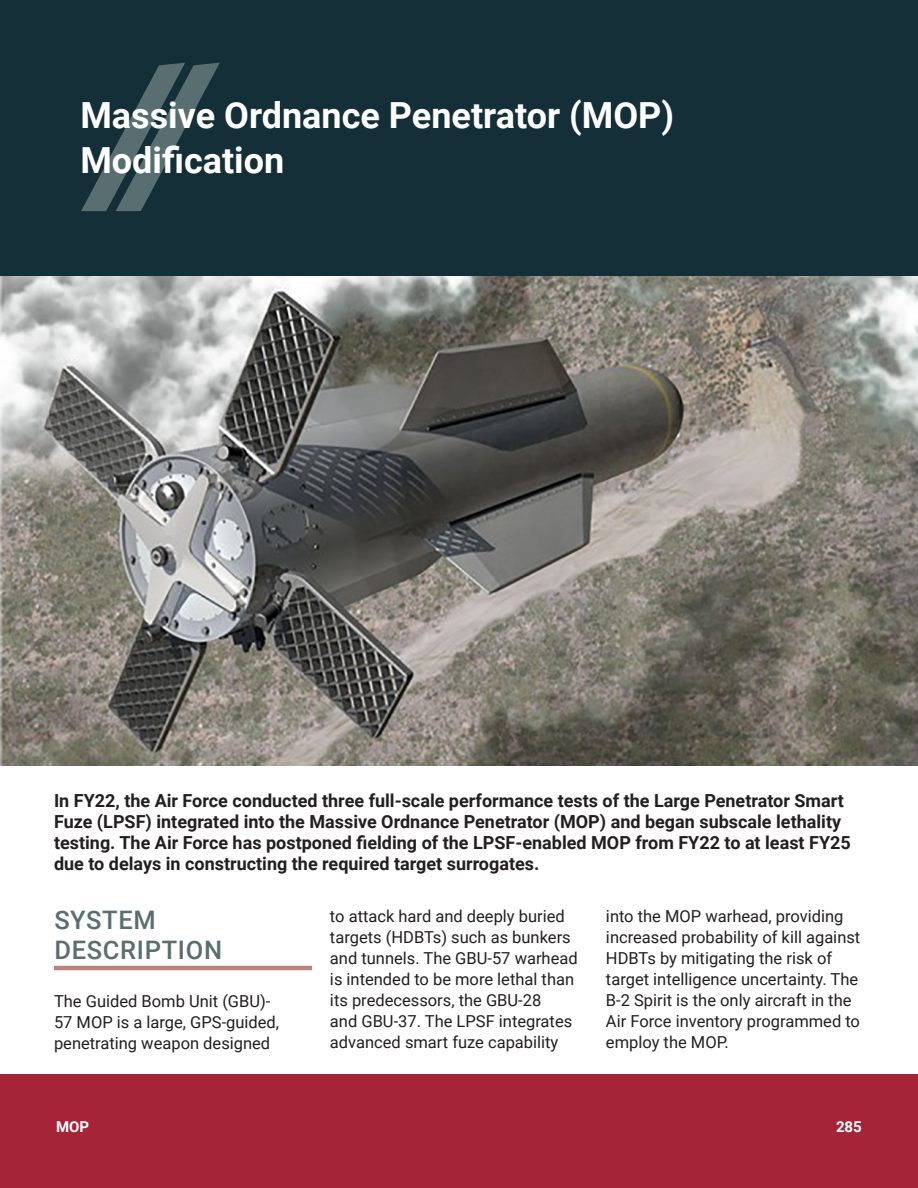
<style>
.page{position:relative;width:918px;height:1188px;background:#fff}
.page>*{position:absolute;margin:0;border:0;box-sizing:border-box;transform-origin:0 0}
.Article_Title{font:700 36px/45px "Roboto";color:#fff}
.t1{font:500 25.5px/30px "Roboto";letter-spacing:.025em;color:#596e71}
.BLUF{font:700 18px/21px "Roboto";color:#231f20}
.Body_K{font:16.5px/21px "Roboto";color:#231f20}
.t2{font:700 15px "Roboto";color:#fff}
</style>
<div class="page">
<div style="left:0;top:0;width:918px;height:277px;background:#142f38"></div>
<svg style="left:81px;top:63px;width:139px;height:148px"></svg>
<div style="left:0;top:1075px;width:918px;height:113px;background:#a62437"></div>
<img style="left:0;top:277px;width:918px;height:489px">
<hr style="left:54px;top:966px;width:258px;height:4px;background:#bd817e">
<p class="Article_Title" style="left:80px;top:91px;width:595px">Massive Ordnance Penetrator (MOP)<br>Modification</p>
<p class="BLUF" style="left:54px;top:789px;width:798px">In FY22, the Air Force conducted three full-scale performance tests of the Large Penetrator Smart Fuze (LPSF) integrated into the Massive Ordnance Penetrator (MOP) and began subscale lethality testing. The Air Force has postponed fielding of the LPSF-enabled MOP from FY22 to at least FY25 due to delays in constructing the required target surrogates.</p>
<h1 class="t1" style="left:54px;top:904px;width:169px">SYSTEM<br>DESCRIPTION</h1>
<p class="Body_K" style="left:54px;top:990px;width:227px">The Guided Bomb Unit (GBU)-<br>57 MOP is a large, GPS-guided, penetrating weapon designed</p>
<p class="Body_K" style="left:330px;top:905px;width:249px">to attack hard and deeply buried targets (HDBTs) such as bunkers and tunnels. The GBU-57 warhead is intended to be more lethal than its predecessors, the GBU-28<br>and GBU-37. The LPSF integrates advanced smart fuze capability</p>
<p class="Body_K" style="left:606px;top:905px;width:256px">into the MOP warhead, providing increased probability of kill against<br>HDBTs by mitigating the risk of target intelligence uncertainty. The<br>B-2 Spirit is the only aircraft in the<br>Air Force inventory programmed to employ the MOP.</p>
<p class="t2" style="left:56px;top:1116px;width:35px">MOP</p>
<p class="t2" style="left:836px;top:1116px;width:27px">285</p>
</div>
